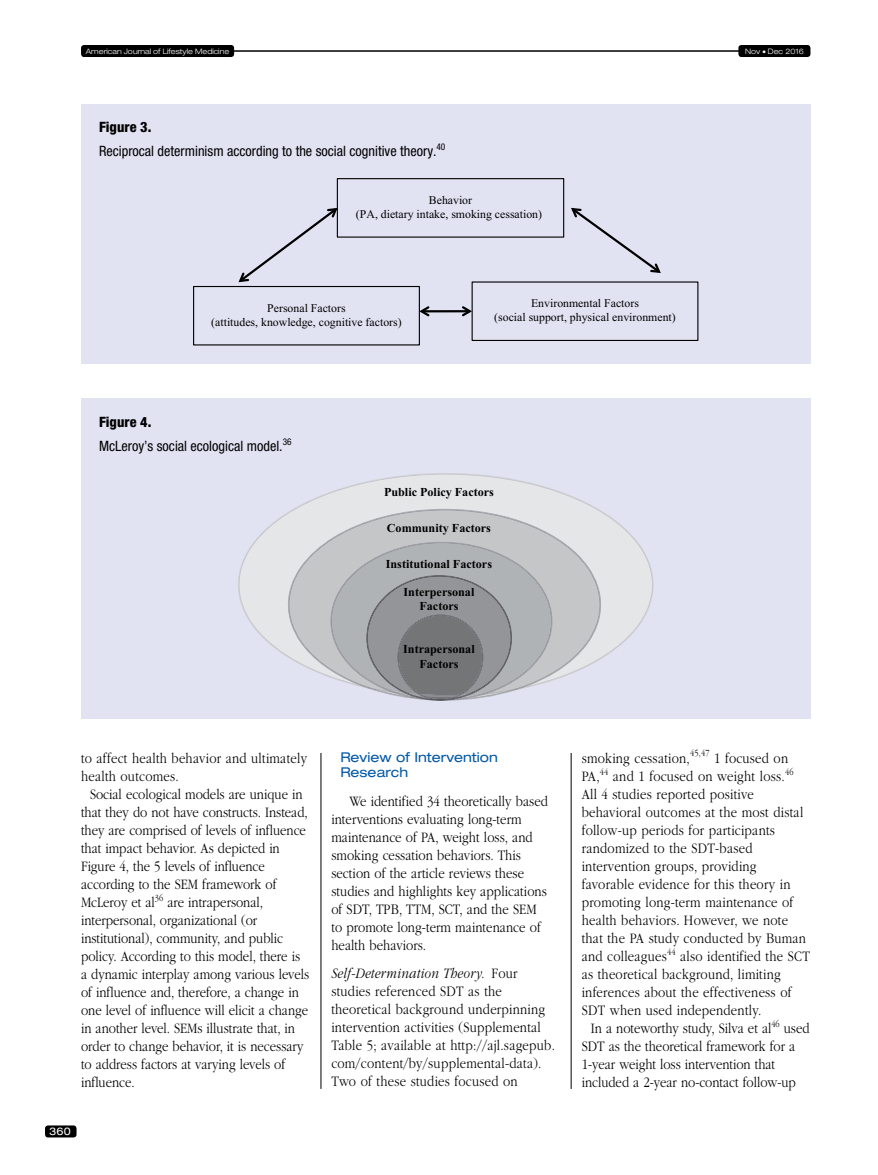
<style>
.page{position:relative;width:878px;height:1175px;background:#fff}
.page>*{position:absolute;margin:0;border:0;box-sizing:border-box;transform-origin:0 0}
.t1{font:300 15px/18px "ITC Garamond Std";letter-spacing:.005em;color:#000;scale:.85 1}
.t2{font:condensed 14.25px "Helvetica Neue LT Std";color:#000}
.t3{font:800 condensed 14.25px "Helvetica Neue LT Std";color:#000}
.t4{font:expanded 13.5px/15px "Helvetica Neue LT Std";color:#0057a8}
.t5{font:700 12.15px/14.5px "Times New Roman";color:#000;text-align:center}
.t6{font:11.85px/14.1px "Times New Roman";color:#000;text-align:center}
.t7{font:expanded 10.5px "Helvetica Neue LT Std";color:#fff}
.t8{font:300 9.75px "ITC Garamond Std";color:#000;scale:.85 1}
.t9{font:condensed 9.3px "Helvetica Neue LT Std";color:#000}
.t10{font:300 expanded 7.5px "Helvetica Neue LT Std";color:#fff}
.s1{font-style:italic}
</style>
<div class="page">
<div style="left:45px;top:1125px;width:31px;height:12px;background:#000;border-radius:3px"></div>
<div style="left:81px;top:45px;width:153px;height:12px;background:#000;border-radius:3px"></div>
<hr style="left:232px;top:50px;width:516px;height:2px;background:#000">
<div style="left:738px;top:45px;width:72px;height:12px;background:#000;border-radius:3px"></div>
<hr style="left:570px;top:753px;width:1px;height:335px;background:#000">
<hr style="left:320px;top:753px;width:1px;height:335px;background:#000">
<div style="left:81px;top:104px;width:729px;height:259px;background:#e1e3f3"></div>
<div style="left:337px;top:178px;width:227px;height:60px;border:1px solid #000"></div>
<div style="left:193px;top:286px;width:227px;height:59px;border:1px solid #000"></div>
<div style="left:471px;top:281px;width:227px;height:60px;border:1px solid #000"></div>
<svg style="left:238px;top:206px;width:101px;height:77px"></svg>
<svg style="left:418px;top:304px;width:55px;height:14px"></svg>
<svg style="left:571px;top:207px;width:90px;height:66px"></svg>
<div style="left:81px;top:398px;width:729px;height:320px;background:#e1e3f3"></div>
<svg style="left:239px;top:474px;width:414px;height:185px;fill:#e5e6e7"></svg>
<svg style="left:289px;top:509px;width:311px;height:172px;fill:#c4c6c8"></svg>
<svg style="left:330px;top:542px;width:222px;height:159px;background:#a3a5a8"></svg>
<p class="t10" style="left:86px;top:47px;width:145px">American Journal of Lifestyle Medicine</p>
<p class="t10" style="left:745px;top:47px;width:60px">Nov • Dec 2016</p>
<p class="t3" style="left:99px;top:118px;width:54px">Figure 3.</p>
<p class="t2" style="left:99px;top:143px;width:339px">Reciprocal determinism according to the social cognitive theory.</p>
<p class="t9" style="left:436px;top:141px;width:10px">40</p>
<p class="t6" style="left:356px;top:193px;width:188px">Behavior<br>(PA, dietary intake, smoking cessation)</p>
<p class="t6" style="left:211px;top:301px;width:192px">Personal Factors<br>(attitudes, knowledge, cognitive factors)</p>
<p class="t6" style="left:494px;top:296px;width:183px">Environmental Factors<br>(social support, physical environment)</p>
<p class="t3" style="left:99px;top:413px;width:54px">Figure 4.</p>
<p class="t2" style="left:99px;top:438px;width:185px">McLeroy’s social ecological model.</p>
<p class="t9" style="left:283px;top:436px;width:10px">36</p>
<p class="t5" style="left:384px;top:484px;width:111px">Public Policy Factors</p>
<p class="t5" style="left:387px;top:520px;width:106px">Community Factors</p>
<p class="t5" style="left:386px;top:556px;width:108px">Institutional Factors</p>
<p class="t5" style="left:403px;top:584px;width:72px">Interpersonal<br>Factors</p>
<p class="t5" style="left:403px;top:642px;width:73px">Intrapersonal<br>Factors</p>
<p class="t1" style="left:81px;top:749px;width:267px">to affect health behavior and ultimately health outcomes.</p>
<p class="t1" style="left:81px;top:785px;width:270px;text-indent:9px">Social ecological models are unique in that they do not have constructs. Instead, they are comprised of levels of influence that impact behavior. As depicted in Figure 4, the 5 levels of influence according to the SEM framework of McLeroy et al<sup>36</sup> are intrapersonal, interpersonal, organizational (or institutional), community, and public policy. According to this model, there is a dynamic interplay among various levels of influence and, therefore, a change in one level of influence will elicit a change in another level. SEMs illustrate that, in order to change behavior, it is necessary to address factors at varying levels of influence.</p>
<p class="t7" style="left:49px;top:1125px;width:23px">360</p>
<p class="t4" style="left:340px;top:749px;width:159px">Review of Intervention<br>Research</p>
<p class="t1" style="left:331px;top:792px;width:256px;text-indent:18px">We identified 34 theoretically based interventions evaluating long-term maintenance of PA, weight loss, and smoking cessation behaviors. This section of the article reviews these studies and highlights key applications of SDT, TPB, TTM, SCT, and the SEM to promote long-term maintenance of health behaviors.</p>
<p class="t1" style="left:331px;top:964px;width:264px"><span class="s1">Self-Determination Theory.</span> Four studies referenced SDT as the theoretical background underpinning intervention activities (Supplemental Table 5; available at http://ajl.sagepub. com/content/by/supplemental-data).<br>Two of these studies focused on</p>
<p class="t1" style="left:581px;top:749px;width:244px">smoking cessation,<sup>45,47</sup> 1 focused on<br>PA,</p>
<p class="t8" style="left:600px;top:766px;width:11px">44</p>
<p class="t1" style="left:613px;top:767px;width:204px">and 1 focused on weight loss.</p>
<p class="t8" style="left:785px;top:766px;width:11px">46</p>
<p class="t1" style="left:581px;top:785px;width:204px">All 4 studies reported positive</p>
<p class="t1" style="left:581px;top:803px;width:262px">behavioral outcomes at the most distal</p>
<p class="t1" style="left:581px;top:821px;width:229px">follow-up periods for participants</p>
<p class="t1" style="left:581px;top:839px;width:202px">randomized to the SDT-based</p>
<p class="t1" style="left:581px;top:857px;width:207px">intervention groups, providing</p>
<p class="t1" style="left:581px;top:875px;width:247px">favorable evidence for this theory in</p>
<p class="t1" style="left:581px;top:893px;width:250px">promoting long-term maintenance of</p>
<p class="t1" style="left:581px;top:911px;width:244px">health behaviors. However, we note</p>
<p class="t1" style="left:581px;top:929px;width:265px">that the PA study conducted by Buman</p>
<p class="t1" style="left:581px;top:947px;width:270px">and colleagues<sup>44</sup> also identified the SCT</p>
<p class="t1" style="left:581px;top:965px;width:236px">as theoretical background, limiting</p>
<p class="t1" style="left:581px;top:983px;width:248px">inferences about the effectiveness of</p>
<p class="t1" style="left:581px;top:1001px;width:213px">SDT when used independently.</p>
<p class="t1" style="left:590px;top:1019px;width:214px">In a noteworthy study, Silva et al</p>
<p class="t8" style="left:771px;top:1018px;width:11px">46</p>
<p class="t1" style="left:581px;top:1019px;width:269px;text-indent:202px">used<br>SDT as the theoretical framework for a<br>1-year weight loss intervention that included a 2-year no-contact follow-up</p>
</div>
